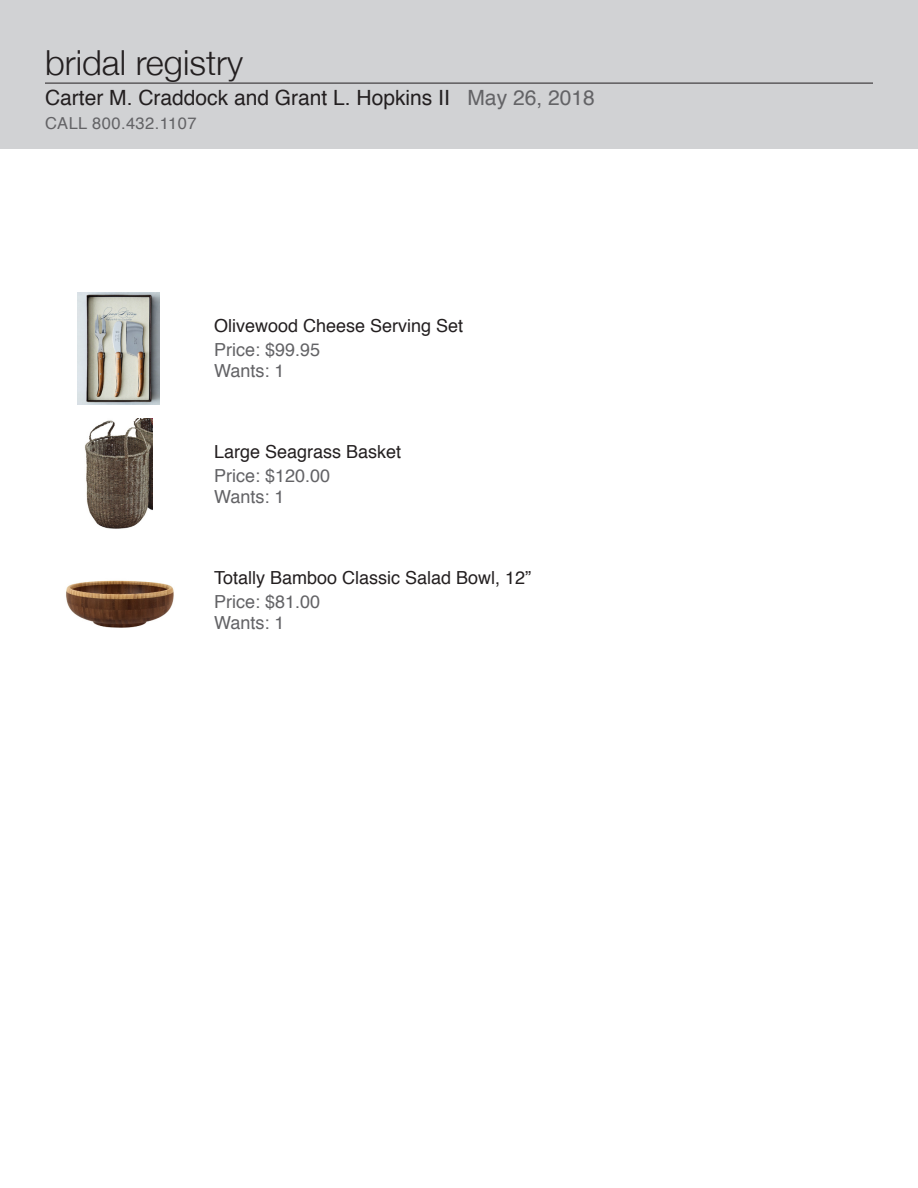
<style>
.page{position:relative;width:918px;height:1188px;background:#fff}
.page>*{position:absolute;margin:0;border:0;box-sizing:border-box;transform-origin:0 0}
.t1{font:300 34.5px "Helvetica Neue";color:#231f20}
.bride_and_groom{font:21px "Helvetica";color:#231f20}
.item{font:18px "Helvetica";color:#231f20}
.price_and_number{font:18px "Helvetica";color:#636366}
.t2{font:16.5px "Helvetica";letter-spacing:.025em;color:#636366}
.s1{color:#636366}
</style>
<div class="page">
<div style="left:0;top:0;width:918px;height:148px;background:#d1d2d4"></div>
<hr style="left:45px;top:83px;width:828px;height:1px;background:#231f20">
<img style="left:77px;top:292px;width:83px;height:113px">
<img style="left:84px;top:418px;width:69px;height:111px">
<img style="left:66px;top:580px;width:108px;height:48px">
<p class="t1" style="left:45px;top:35px;width:200px">bridal registry</p>
<p class="bride_and_groom" style="left:45px;top:81px;width:551px">Carter M. Craddock and Grant L. Hopkins II <span class="s1">May 26, 2018</span></p>
<p class="t2" style="left:45px;top:110px;width:153px">CALL 800.432.1107</p>
<p class="item" style="left:214px;top:312px;width:251px">Olivewood Cheese Serving Set</p>
<p class="price_and_number" style="left:214px;top:336px;width:108px">Price: $99.95</p>
<p class="price_and_number" style="left:214px;top:357px;width:72px">Wants: 1</p>
<p class="item" style="left:214px;top:438px;width:189px">Large Seagrass Basket</p>
<p class="price_and_number" style="left:214px;top:462px;width:118px">Price: $120.00</p>
<p class="price_and_number" style="left:214px;top:483px;width:72px">Wants: 1</p>
<p class="item" style="left:214px;top:564px;width:319px">Totally Bamboo Classic Salad Bowl, 12”</p>
<p class="price_and_number" style="left:214px;top:588px;width:108px">Price: $81.00</p>
<p class="price_and_number" style="left:214px;top:609px;width:72px">Wants: 1</p>
</div>
